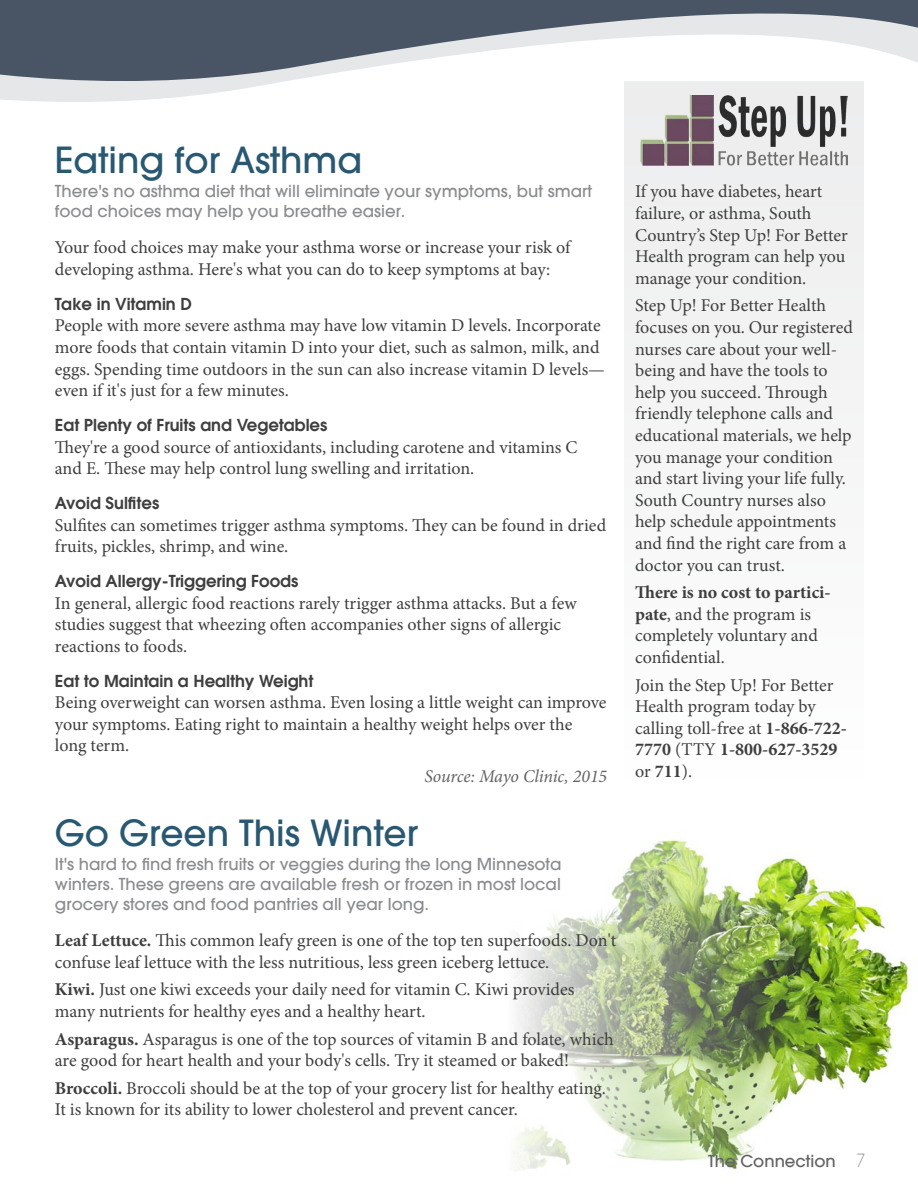
<style>
.page{position:relative;width:918px;height:1188px;background:#fff}
.page>*{position:absolute;margin:0;border:0;box-sizing:border-box;transform-origin:0 0}
.Article_Title{font:500 36px "ITC Avant Garde Gothic";color:#285872}
.t1{font:18px/21.6px "Minion Pro";letter-spacing:-.005em;color:#3e3e3f}
.Source_Continued{font:italic 18px "Minion Pro";letter-spacing:-.01em;color:#636366}
.Subhead_1{font:500 16.5px/19.8px "ITC Avant Garde Gothic";color:#8a8c8f}
.Subhead_2{font:600 16.5px "Avant Garde";color:#3e3e3f}
.t2{font:500 16.5px "ITC Avant Garde Gothic";color:#636366}
.s1{font-weight:700}
.s2{font-weight:200;font-size:18px}
</style>
<div class="page">
<img style="left:517px;top:839px;width:400px;height:331px">
<svg style="left:0;top:0;width:918px;height:102px"></svg>
<div style="left:624px;top:81px;width:240px;height:705px;background:#f5f5f5"></div>
<p class="Article_Title" style="left:55px;top:137px;width:309px">Eating for Asthma</p>
<p class="Subhead_1" style="left:55px;top:181px;width:539px">There's no asthma diet that will eliminate your symptoms, but smart food choices may help you breathe easier.</p>
<p class="t1" style="left:55px;top:237px;width:517px">Your food choices may make your asthma worse or increase your risk of developing asthma. Here's what you can do to keep symptoms at bay:</p>
<p class="Subhead_2" style="left:55px;top:293px;width:139px">Take in Vitamin D</p>
<p class="t1" style="left:55px;top:315px;width:552px">People with more severe asthma may have low vitamin D levels. Incorporate more foods that contain vitamin D into your diet, such as salmon, milk, and eggs. Spending time outdoors in the sun can also increase vitamin D levels— even if it's just for a few minutes.</p>
<p class="Subhead_2" style="left:55px;top:414px;width:274px">Eat Plenty of Fruits and Vegetables</p>
<p class="t1" style="left:55px;top:436px;width:524px">They're a good source of antioxidants, including carotene and vitamins C and E. These may help control lung swelling and irritation.</p>
<p class="Subhead_2" style="left:55px;top:492px;width:106px">Avoid Sulfites</p>
<p class="t1" style="left:55px;top:514px;width:553px">Sulfites can sometimes trigger asthma symptoms. They can be found in dried fruits, pickles, shrimp, and wine.</p>
<p class="Subhead_2" style="left:55px;top:570px;width:245px">Avoid Allergy-Triggering Foods</p>
<p class="t1" style="left:55px;top:592px;width:524px">In general, allergic food reactions rarely trigger asthma attacks. But a few studies suggest that wheezing often accompanies other signs of allergic reactions to foods.</p>
<p class="Subhead_2" style="left:55px;top:670px;width:260px">Eat to Maintain a Healthy Weight</p>
<p class="t1" style="left:55px;top:692px;width:553px">Being overweight can worsen asthma. Even losing a little weight can improve your symptoms. Eating right to maintain a healthy weight helps over the long term.</p>
<p class="Source_Continued" style="left:424px;top:764px;width:184px">Source: Mayo Clinic, 2015</p>
<p class="Article_Title" style="left:55px;top:810px;width:365px">Go Green This Winter</p>
<p class="Subhead_1" style="left:55px;top:854px;width:508px;text-align:justify">It's hard to find fresh fruits or veggies during the long Minnesota winters. These greens are available fresh or frozen in most local grocery stores and food pantries all year long.</p>
<p class="t1" style="left:55px;top:930px;width:563px"><span class="s1">Leaf Lettuce.</span> This common leafy green is one of the top ten superfoods. Don't confuse leaf lettuce with the less nutritious, less green iceberg lettuce.</p>
<p class="t1" style="left:55px;top:979px;width:521px"><span class="s1">Kiwi.</span> Just one kiwi exceeds your daily need for vitamin C. Kiwi provides many nutrients for healthy eyes and a healthy heart.</p>
<p class="t1" style="left:55px;top:1028px;width:560px"><span class="s1">Asparagus.</span> Asparagus is one of the top sources of vitamin B and folate, which are good for heart health and your body's cells. Try it steamed or baked!</p>
<p class="t1" style="left:55px;top:1077px;width:553px"><span class="s1">Broccoli.</span> Broccoli should be at the top of your grocery list for healthy eating.<br>It is known for its ability to lower cholesterol and prevent cancer.</p>
<p class="t1" style="left:635px;top:181px;width:214px">If you have diabetes, heart failure, or asthma, South<br>Country’s Step Up! For Better<br>Health program can help you manage your condition.</p>
<p class="t1" style="left:635px;top:295px;width:219px">Step Up! For Better Health focuses on you. Our registered nurses care about your well&shy;being and have the tools to help you succeed. Through friendly telephone calls and educational materials, we help you manage your condition and start living your life fully.<br>South Country nurses also help schedule appointments and find the right care from a doctor you can trust.</p>
<p class="t1" style="left:635px;top:582px;width:197px"><span class="s1">There is no cost to partici&shy;pate</span>, and the program is completely voluntary and confidential.</p>
<p class="t1" style="left:635px;top:674px;width:213px">Join the Step Up! For Better<br>Health program today by calling toll-free at <span class="s1">1-866-722-<br>7770</span> (TTY <span class="s1">1-800-627-3529 </span>or <span class="s1">711</span>).</p>
<p class="t2" style="left:708px;top:1151px;width:159px">The Connection <span class="s2">7</span></p>
</div>
